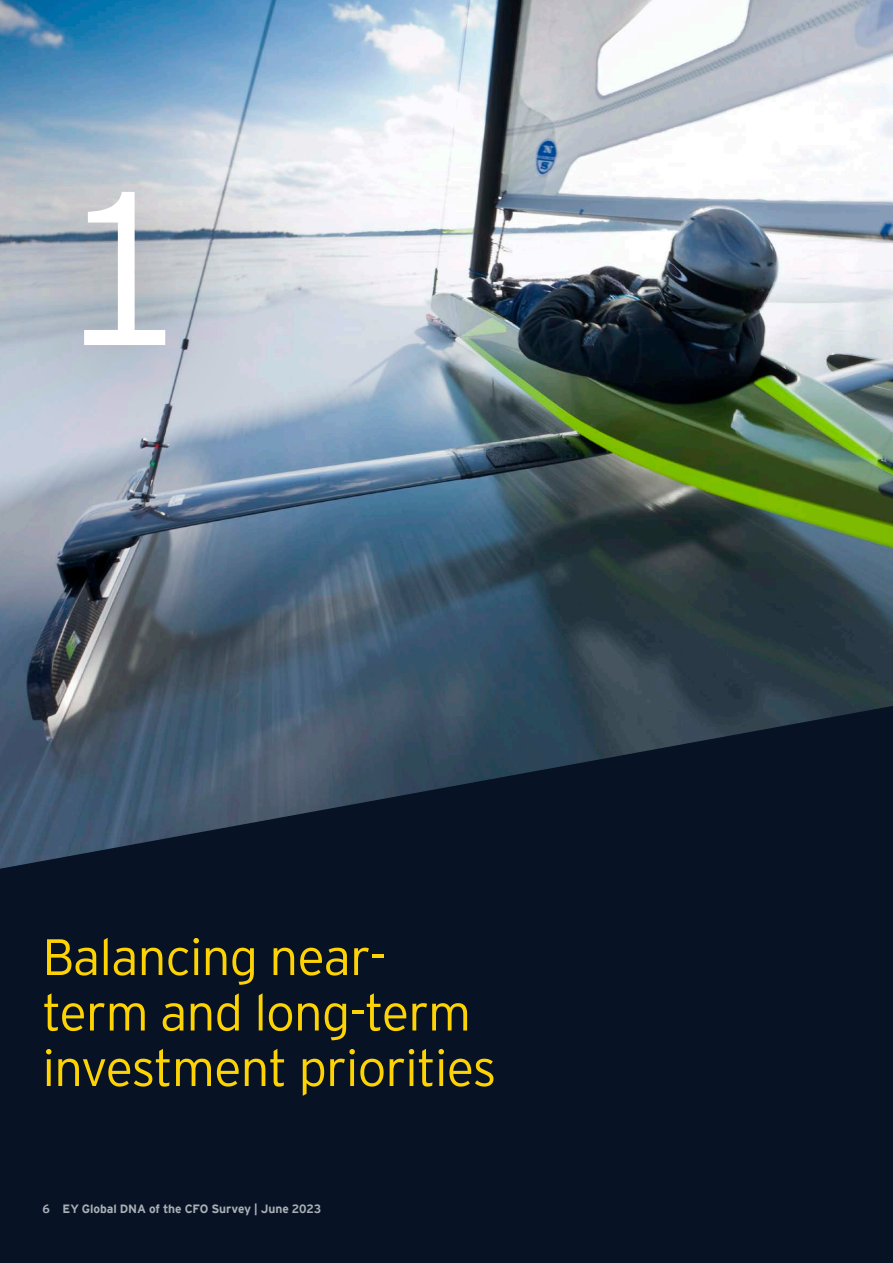
<style>
.page{position:relative;width:893px;height:1263px;background:#071224}
.page>*{position:absolute;margin:0;border:0;box-sizing:border-box;transform-origin:0 0}
.t1{font:300 218.7px "EY Interstate";color:#fff}
.t2{font:300 51px/55.5px "EY Interstate";letter-spacing:-.02em;color:#fed304}
.t3{font:700 12px "EY Interstate";letter-spacing:-.005em;color:#a8b0b6}
</style>
<div class="page">
<img style="left:0;top:0;width:893px;height:869px">
<div style="left:0;top:90px;width:276px;height:370px;background:#231f20;opacity:.28"></div>
<p class="t1" style="left:55px;top:112px;width:137px">1</p>
<p class="t2" style="left:42px;top:926px;width:456px">Balancing near&shy;term and long-term investment priorities</p>
<p class="t3" style="left:42px;top:1200px;width:280px">6 EY Global DNA of the CFO Survey | June 2023</p>
</div>
